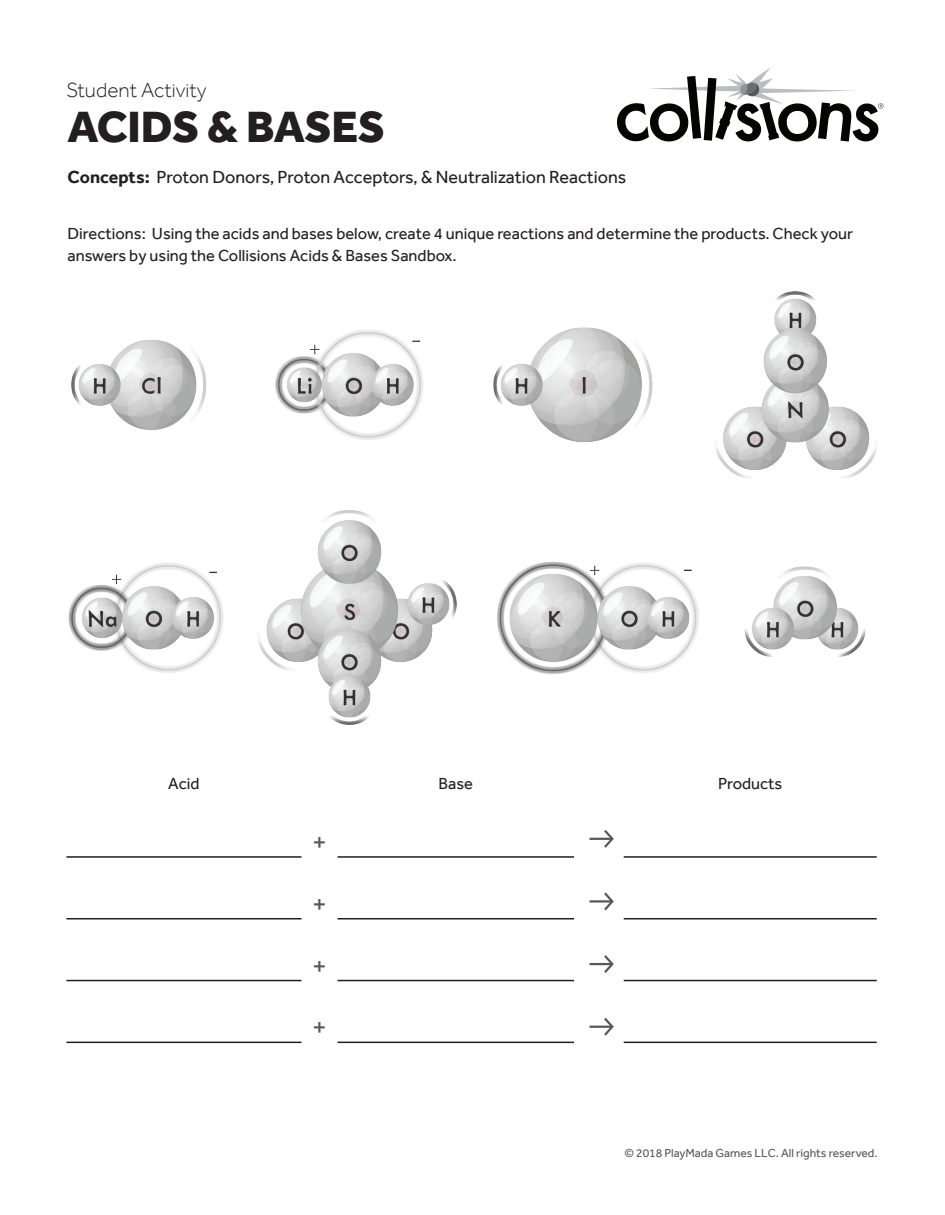
<style>
.page{position:relative;width:945px;height:1215px;background:#fff}
.page>*{position:absolute;margin:0;border:0;box-sizing:border-box;transform-origin:0 0}
.t1{font:800 45px "Effra";color:#231f20}
.t2{font:27px "Effra";color:#57585a}
.t3{font:300 21px "Effra";color:#231f20}
.t4{font:18px "Effra";color:#231f20}
.t5{font:16.5px/21.8px "Effra";color:#231f20}
.t6{font:12px "Effra";color:#57585a}
.s1{font-weight:700}
</style>
<div class="page">
<svg style="left:617px;top:68px;width:266px;height:74px"></svg>
<hr style="left:66px;top:856px;width:236px;height:2px;background:#231f20">
<hr style="left:338px;top:856px;width:236px;height:2px;background:#231f20">
<hr style="left:624px;top:856px;width:253px;height:2px;background:#231f20">
<hr style="left:66px;top:918px;width:236px;height:1px;background:#231f20">
<hr style="left:338px;top:918px;width:236px;height:1px;background:#231f20">
<hr style="left:624px;top:918px;width:253px;height:1px;background:#231f20">
<hr style="left:66px;top:980px;width:236px;height:1px;background:#231f20">
<hr style="left:338px;top:980px;width:236px;height:1px;background:#231f20">
<hr style="left:624px;top:980px;width:253px;height:1px;background:#231f20">
<hr style="left:66px;top:1042px;width:236px;height:1px;background:#231f20">
<hr style="left:338px;top:1042px;width:236px;height:1px;background:#231f20">
<hr style="left:624px;top:1042px;width:253px;height:1px;background:#231f20">
<img style="left:68px;top:291px;width:810px;height:434px">
<hr style="left:590px;top:838px;width:22px;height:2px;background:#57585a">
<svg style="left:602px;top:830px;width:12px;height:18px"></svg>
<hr style="left:590px;top:900px;width:22px;height:3px;background:#57585a">
<svg style="left:602px;top:892px;width:12px;height:19px"></svg>
<hr style="left:590px;top:963px;width:22px;height:2px;background:#57585a">
<svg style="left:602px;top:955px;width:12px;height:18px"></svg>
<hr style="left:590px;top:1026px;width:22px;height:2px;background:#57585a">
<svg style="left:602px;top:1018px;width:12px;height:18px"></svg>
<p class="t3" style="left:66px;top:77px;width:142px">Student Activity</p>
<h1 class="t1" style="left:68px;top:100px;width:319px">ACIDS &amp; BASES</h1>
<p class="t4" style="left:68px;top:167px;width:560px"><span class="s1">Concepts:</span> Proton Donors, Proton Acceptors, &amp; Neutralization Reactions</p>
<p class="t5" style="left:68px;top:223px;width:787px">Directions: Using the acids and bases below, create 4 unique reactions and determine the products. Check your answers by using the Collisions Acids &amp; Bases Sandbox.</p>
<p class="t5" style="left:168px;top:772px;width:33px">Acid</p>
<p class="t5" style="left:439px;top:772px;width:36px">Base</p>
<p class="t5" style="left:718px;top:772px;width:66px">Products</p>
<h2 class="t2" style="left:312px;top:826px;width:16px">+</h2>
<h2 class="t2" style="left:312px;top:888px;width:16px">+</h2>
<h2 class="t2" style="left:312px;top:950px;width:16px">+</h2>
<h2 class="t2" style="left:312px;top:1012px;width:16px">+</h2>
<p class="t6" style="left:624px;top:1146px;width:255px">© 2018 PlayMada Games LLC. All rights reserved.</p>
</div>
